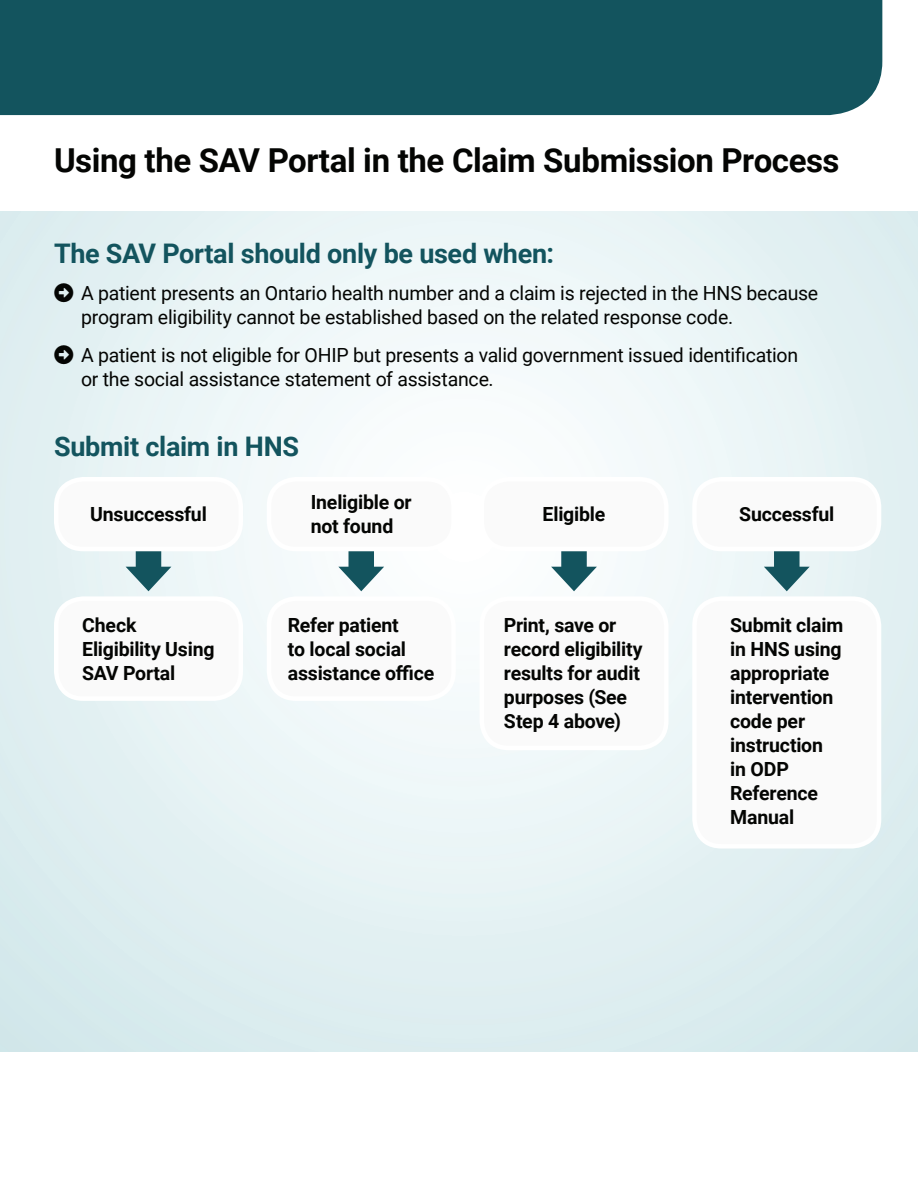
<style>
.page{position:relative;width:918px;height:1188px;background:#fff}
.page>*{position:absolute;margin:0;border:0;box-sizing:border-box;transform-origin:0 0}
.t1{font:700 33px "Roboto";letter-spacing:-.015em;color:#040503}
.t2{font:700 27px "Roboto";letter-spacing:-.01em;color:#13545e}
.t3{font:700 19.5px/24px "Roboto";letter-spacing:-.01em;color:#040503}
.t4{font:19.5px/24px "Roboto";letter-spacing:-.01em;color:#040503}
</style>
<div class="page">
<img style="left:0;top:212px;width:918px;height:840px">
<div style="left:0;top:0;width:882px;height:115px;background:#13545e"></div>
<div style="left:136px;top:539px;width:25px;height:37px;background:#13545e"></div>
<svg style="left:126px;top:567px;width:45px;height:24px"></svg>
<div style="left:774px;top:539px;width:26px;height:37px;background:#13545e"></div>
<svg style="left:764px;top:567px;width:46px;height:24px"></svg>
<div style="left:561px;top:539px;width:26px;height:37px;background:#13545e"></div>
<svg style="left:551px;top:567px;width:46px;height:24px"></svg>
<div style="left:349px;top:539px;width:25px;height:37px;background:#13545e"></div>
<svg style="left:338px;top:567px;width:46px;height:24px"></svg>
<div style="left:56px;top:479px;width:185px;height:70px;background:#fafafa;border-radius:27px"></div>
<div style="left:54px;top:477px;width:189px;height:74px;border:4px solid #fff;border-radius:27px"></div>
<div style="left:695px;top:479px;width:184px;height:70px;background:#fafafa;border-radius:27px"></div>
<div style="left:692px;top:477px;width:189px;height:74px;border:4px solid #fff;border-radius:27px"></div>
<div style="left:482px;top:479px;width:184px;height:70px;background:#fafafa;border-radius:27px"></div>
<div style="left:480px;top:477px;width:189px;height:74px;border:4px solid #fff;border-radius:27px"></div>
<div style="left:269px;top:479px;width:185px;height:70px;background:#fafafa;border-radius:27px"></div>
<div style="left:267px;top:477px;width:189px;height:74px;border:4px solid #fff;border-radius:27px"></div>
<div style="left:56px;top:599px;width:185px;height:100px;background:#fafafa;border-radius:27px"></div>
<div style="left:54px;top:596px;width:189px;height:105px;border:4px solid #fff;border-radius:27px"></div>
<div style="left:695px;top:599px;width:184px;height:247px;background:#fafafa;border-radius:27px"></div>
<div style="left:692px;top:596px;width:189px;height:253px;border:4px solid #fff;border-radius:27px"></div>
<div style="left:482px;top:599px;width:184px;height:149px;background:#fafafa;border-radius:27px"></div>
<div style="left:480px;top:596px;width:189px;height:154px;border:4px solid #fff;border-radius:27px"></div>
<div style="left:269px;top:599px;width:185px;height:100px;background:#fafafa;border-radius:27px"></div>
<div style="left:267px;top:596px;width:189px;height:105px;border:4px solid #fff;border-radius:27px"></div>
<svg style="left:54px;top:283px;width:19px;height:19px"></svg>
<svg style="left:54px;top:345px;width:19px;height:19px"></svg>
<h1 class="t1" style="left:54px;top:137px;width:787px">Using the SAV Portal in the Claim Submission Process</h1>
<h2 class="t2" style="left:54px;top:234px;width:502px">The SAV Portal should only be used when:</h2>
<p class="t4" style="left:81px;top:280px;width:739px">A patient presents an Ontario health number and a claim is rejected in the HNS because program eligibility cannot be established based on the related response code.</p>
<p class="t4" style="left:81px;top:342px;width:719px">A patient is not eligible for OHIP but presents a valid government issued identification or the social assistance statement of assistance.</p>
<h2 class="t2" style="left:54px;top:428px;width:247px">Submit claim in HNS</h2>
<p class="t3" style="left:311px;top:489px;width:103px">Ineligible or not found</p>
<p class="t3" style="left:90px;top:502px;width:118px">Unsuccessful</p>
<p class="t3" style="left:543px;top:502px;width:64px">Eligible</p>
<p class="t3" style="left:739px;top:502px;width:97px">Successful</p>
<p class="t3" style="left:288px;top:612px;width:148px">Refer patient<br>to local social assistance office</p>
<p class="t3" style="left:82px;top:612px;width:134px">Check<br>Eligibility Using<br>SAV Portal</p>
<p class="t3" style="left:730px;top:612px;width:115px">Submit claim in HNS using appropriate intervention code per instruction in ODP<br>Reference<br>Manual</p>
<p class="t3" style="left:504px;top:612px;width:140px">Print, save or record eligibility results for audit purposes (See<br>Step 4 above)</p>
</div>
